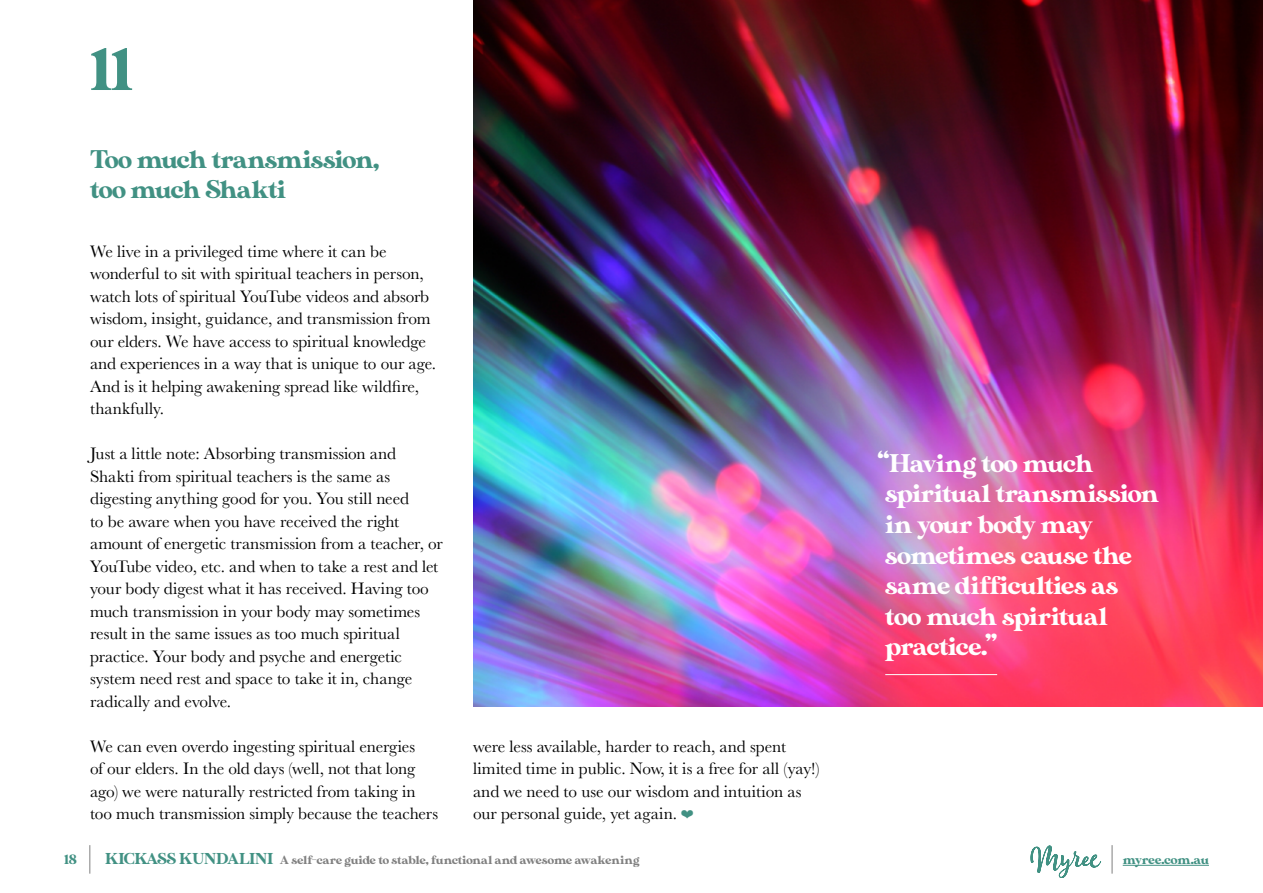
<style>
.page{position:relative;width:1263px;height:893px;background:#fff}
.page>*{position:absolute;margin:0;border:0;box-sizing:border-box;transform-origin:0 0}
.t1{font:60px "MADE Sunflower";color:#419183}
.t2{font:25.5px/30.6px "MADE Sunflower";letter-spacing:-.025em;color:#fff}
.t3{font:25.5px/30.6px "MADE Sunflower";letter-spacing:-.035em;color:#419183}
.t4{font:17.25px/22.5px "Baskerville";letter-spacing:-.005em;color:#000}
.t5{font:13.5px "MADE Sunflower";color:#419183}
.t6{font:12.75px "MADE Sunflower";letter-spacing:-.005em;color:#419183}
.t7{font:12px "MADE Sunflower";letter-spacing:-.005em;color:#808080}
.s1{font-size:15.75px;color:#419183}
.s2{color:#419183}
</style>
<div class="page">
<hr style="left:1123px;top:865px;width:86px;height:1px;background:#419183">
<svg style="left:90px;top:845px;width:1px;height:29px"></svg>
<svg style="left:1112px;top:845px;width:1px;height:29px"></svg>
<svg style="left:1030px;top:845px;width:71px;height:33px"></svg>
<img style="left:473px;top:0;width:790px;height:706px">
<hr style="left:885px;top:674px;width:112px;height:1px;background:#fff">
<h1 class="t1" style="left:90px;top:36px;width:45px">11</h1>
<h2 class="t3" style="left:90px;top:146px;width:291px">Too much transmission, too much Shakti</h2>
<p class="t4" style="left:90px;top:240px;width:348px">We live in a privileged time where it can be wonderful to sit with spiritual teachers in person, watch lots of spiritual YouTube videos and absorb wisdom, insight, guidance, and transmission from our elders. We have access to spiritual knowledge and experiences in a way that is unique to our age.<br>And is it helping awakening spread like wildfire, thankfully.</p>
<p class="t4" style="left:90px;top:442px;width:354px">Just a little note: Absorbing transmission and Shakti from spiritual teachers is the same as digesting anything good for you. You still need<br>to be aware when you have received the right amount of energetic transmission from a teacher, or YouTube video, etc. and when to take a rest and let your body digest what it has received. Having too much transmission in your body may sometimes result in the same issues as too much spiritual practice. Your body and psyche and energetic system need rest and space to take it in, change radically and evolve.</p>
<p class="t4" style="left:90px;top:735px;width:350px">We can even overdo ingesting spiritual energies<br>of our elders. In the old days (well, not that long ago) we were naturally restricted from taking in too much transmission simply because the teachers</p>
<p class="t7" style="left:105px;top:853px;width:536px"><span class="s1">KICKASS KUNDALINI</span> A self-care guide to stable, functional and awesome awakening</p>
<h2 class="t2" style="left:885px;top:450px;width:275px;text-indent:-8px">“Having too much spiritual transmission in your body may sometimes cause the same difficulties as too much spiritual practice.”</h2>
<p class="t4" style="left:473px;top:735px;width:348px">were less available, harder to reach, and spent limited time in public. Now, it is a free for all (yay!) and we need to use our wisdom and intuition as our personal guide, yet again. <span class="s2">❤</span></p>
<p class="t5" style="left:64px;top:852px;width:14px">18</p>
<p class="t6" style="left:1123px;top:852px;width:88px">myree.com.au</p>
</div>
